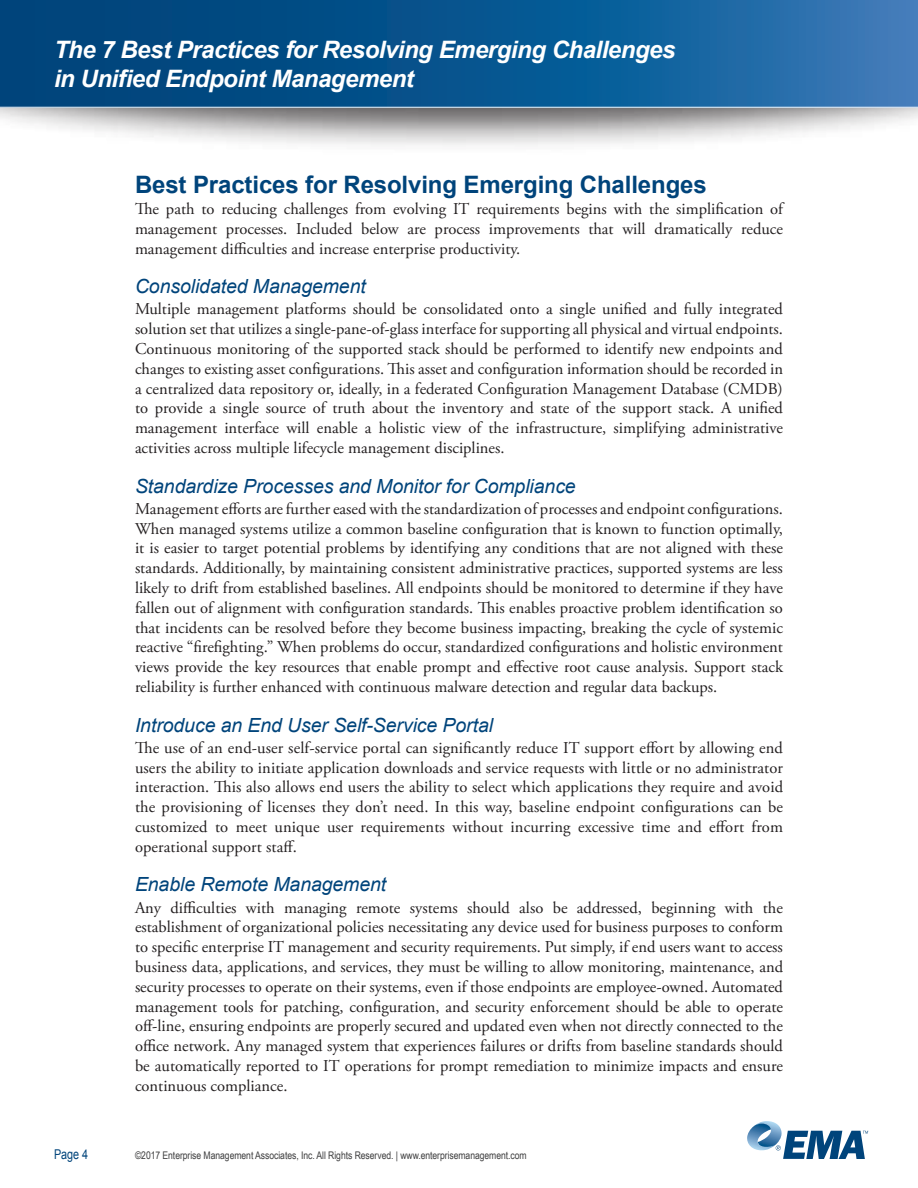
<style>
.page{position:relative;width:918px;height:1188px;background:#fff}
.page>*{position:absolute;margin:0;border:0;box-sizing:border-box;transform-origin:0 0}
.t1{font:italic 700 24px/28.8px "Arial";letter-spacing:-.02em;color:#fff}
.Heading_1{font:700 24px "Arial";letter-spacing:-.005em;color:#00447b}
.Heading_2{font:italic 19.5px "Arial";letter-spacing:-.005em;color:#00447b}
.t2{font:16.5px/19.8px "Adobe Garamond Pro";color:#231f20;text-align:justify}
.t3{font:13.5px "Arial";color:#00447b;scale:.8 1}
.t4{font:10.5px "Arial Narrow";letter-spacing:-.005em;color:#3e3e3f}
</style>
<div class="page">
<div style="left:0;top:0;width:918px;height:155px;background:#231f20;opacity:.75"></div>
<svg style="left:0;top:0;width:918px;height:108px;background:#105993"></svg>
<svg style="left:747px;top:1121px;width:121px;height:38px"></svg>
<h1 class="t1" style="left:54px;top:36px;width:623px">The 7 Best Practices for Resolving Emerging Challenges in Unified Endpoint Management</h1>
<p class="Heading_1" style="left:135px;top:169px;width:573px">Best Practices for Resolving Emerging Challenges</p>
<p class="t2" style="left:135px;top:200px;width:650px">The path to reducing challenges from evolving IT requirements begins with the simplification of management processes. Included below are process improvements that will dramatically reduce management difficulties and increase enterprise productivity.</p>
<p class="Heading_2" style="left:135px;top:274px;width:232px">Consolidated Management</p>
<p class="t2" style="left:135px;top:300px;width:650px">Multiple management platforms should be consolidated onto a single unified and fully integrated solution set that utilizes a single-pane-of-glass interface for supporting all physical and virtual endpoints.<br>Continuous monitoring of the supported stack should be performed to identify new endpoints and changes to existing asset configurations. This asset and configuration information should be recorded in a centralized data repository or, ideally, in a federated Configuration Management Database (CMDB) to provide a single source of truth about the inventory and state of the support stack. A unified management interface will enable a holistic view of the infrastructure, simplifying administrative activities across multiple lifecycle management disciplines.</p>
<p class="Heading_2" style="left:135px;top:473px;width:442px">Standardize Processes and Monitor for Compliance</p>
<p class="t2" style="left:135px;top:499px;width:650px">Management efforts are further eased with the standardization of processes and endpoint configurations.<br>When managed systems utilize a common baseline configuration that is known to function optimally, it is easier to target potential problems by identifying any conditions that are not aligned with these standards. Additionally, by maintaining consistent administrative practices, supported systems are less likely to drift from established baselines. All endpoints should be monitored to determine if they have fallen out of alignment with configuration standards. This enables proactive problem identification so that incidents can be resolved before they become business impacting, breaking the cycle of systemic reactive “firefighting.” When problems do occur, standardized configurations and holistic environment views provide the key resources that enable prompt and effective root cause analysis. Support stack reliability is further enhanced with continuous malware detection and regular data backups.</p>
<p class="Heading_2" style="left:135px;top:712px;width:360px">Introduce an End User Self-Service Portal</p>
<p class="t2" style="left:135px;top:738px;width:650px">The use of an end-user self-service portal can significantly reduce IT support effort by allowing end users the ability to initiate application downloads and service requests with little or no administrator interaction. This also allows end users the ability to select which applications they require and avoid the provisioning of licenses they don’t need. In this way, baseline endpoint configurations can be customized to meet unique user requirements without incurring excessive time and effort from operational support staff.</p>
<p class="Heading_2" style="left:135px;top:872px;width:253px">Enable Remote Management</p>
<p class="t2" style="left:135px;top:898px;width:650px">Any difficulties with managing remote systems should also be addressed, beginning with the establishment of organizational policies necessitating any device used for business purposes to conform to specific enterprise IT management and security requirements. Put simply, if end users want to access business data, applications, and services, they must be willing to allow monitoring, maintenance, and security processes to operate on their systems, even if those endpoints are employee-owned. Automated management tools for patching, configuration, and security enforcement should be able to operate off-line, ensuring endpoints are properly secured and updated even when not directly connected to the office network. Any managed system that experiences failures or drifts from baseline standards should be automatically reported to IT operations for prompt remediation to minimize impacts and ensure continuous compliance.</p>
<p class="t3" style="left:54px;top:1145px;width:44px">Page 4</p>
<p class="t4" style="left:135px;top:1147px;width:393px">©2017 Enterprise Management Associates, Inc. All Rights Reserved. | www.enterprisemanagement.com</p>
</div>
